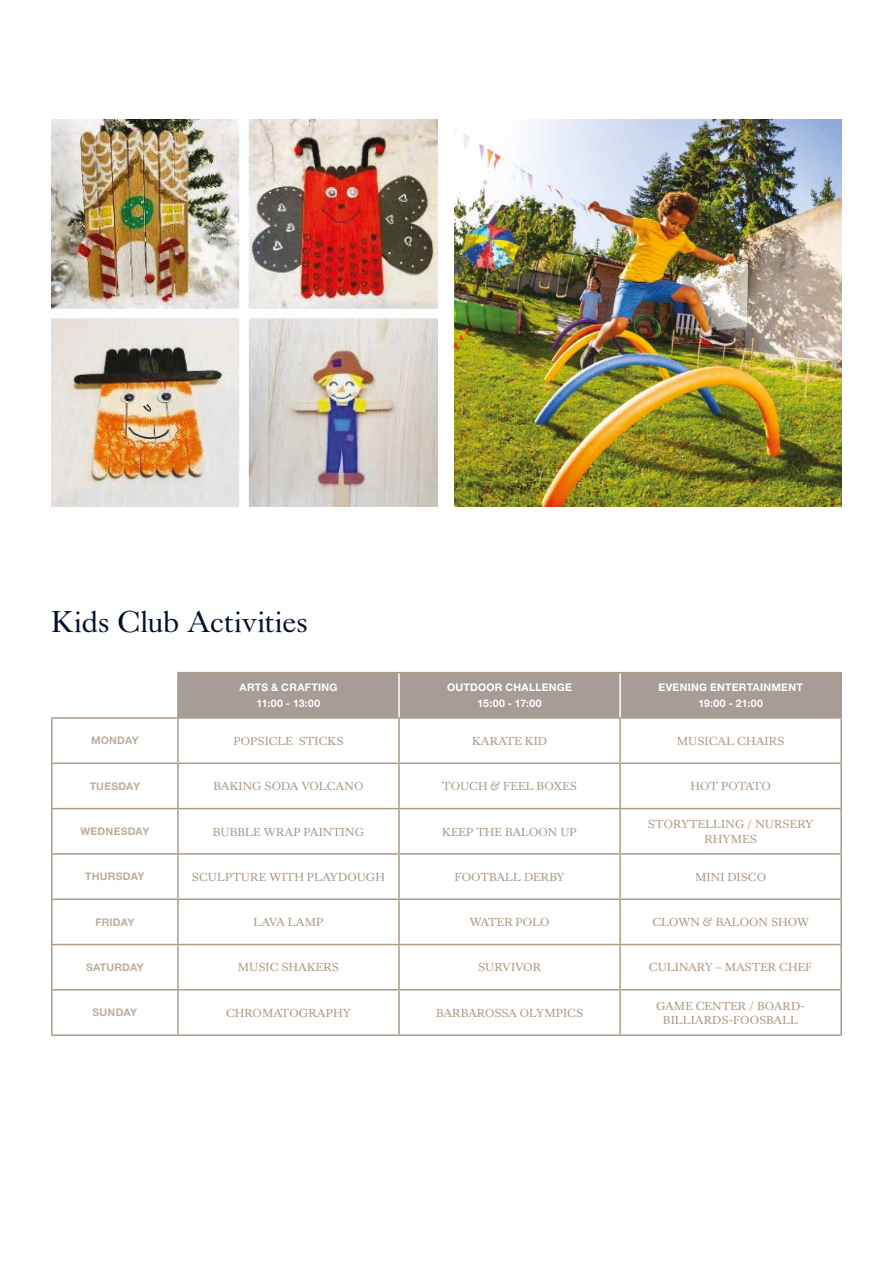
<style>
.page{position:relative;width:893px;height:1263px;background:#fff}
.page>*{position:absolute;margin:0;border:0;box-sizing:border-box;transform-origin:0 0}
.t1{font:30px "Kings Caslon Display";letter-spacing:.005em;color:#010f2a}
.t2{font:12px/14.4px "Kings Caslon";color:#ad9986;text-align:center}
.t3{font:700 10.5px/16.8px "Helvetica Neue LT Std";letter-spacing:.025em;color:#fff;text-align:center}
.t4{font:700 10.5px "Helvetica Neue LT Std";letter-spacing:.025em;color:#bdae9e}
</style>
<div class="page">
<div style="left:179px;top:673px;width:661px;height:44px;background:#a89c96"></div>
<hr style="left:51px;top:719px;width:2px;height:43px;background:#ad9986">
<hr style="left:177px;top:719px;width:2px;height:43px;background:#ad9986">
<hr style="left:398px;top:719px;width:2px;height:43px;background:#ad9986">
<hr style="left:619px;top:719px;width:2px;height:43px;background:#ad9986">
<hr style="left:840px;top:719px;width:2px;height:43px;background:#ad9986">
<hr style="left:51px;top:762px;width:127px;height:2px;background:#ad9986">
<hr style="left:51px;top:764px;width:2px;height:44px;background:#ad9986">
<hr style="left:178px;top:762px;width:221px;height:2px;background:#ad9986">
<hr style="left:177px;top:764px;width:2px;height:44px;background:#ad9986">
<hr style="left:399px;top:762px;width:221px;height:2px;background:#ad9986">
<hr style="left:398px;top:764px;width:2px;height:44px;background:#ad9986">
<hr style="left:620px;top:762px;width:222px;height:2px;background:#ad9986">
<hr style="left:619px;top:764px;width:2px;height:44px;background:#ad9986">
<hr style="left:840px;top:764px;width:2px;height:44px;background:#ad9986">
<hr style="left:51px;top:808px;width:127px;height:1px;background:#ad9986">
<hr style="left:51px;top:809px;width:2px;height:44px;background:#ad9986">
<hr style="left:178px;top:808px;width:221px;height:1px;background:#ad9986">
<hr style="left:177px;top:809px;width:2px;height:44px;background:#ad9986">
<hr style="left:399px;top:808px;width:221px;height:1px;background:#ad9986">
<hr style="left:398px;top:809px;width:2px;height:44px;background:#ad9986">
<hr style="left:620px;top:808px;width:222px;height:1px;background:#ad9986">
<hr style="left:619px;top:809px;width:2px;height:44px;background:#ad9986">
<hr style="left:840px;top:809px;width:2px;height:44px;background:#ad9986">
<hr style="left:51px;top:853px;width:127px;height:2px;background:#ad9986">
<hr style="left:51px;top:855px;width:2px;height:43px;background:#ad9986">
<hr style="left:178px;top:853px;width:221px;height:2px;background:#ad9986">
<hr style="left:177px;top:855px;width:2px;height:43px;background:#ad9986">
<hr style="left:399px;top:853px;width:221px;height:2px;background:#ad9986">
<hr style="left:398px;top:855px;width:2px;height:43px;background:#ad9986">
<hr style="left:620px;top:853px;width:222px;height:2px;background:#ad9986">
<hr style="left:619px;top:855px;width:2px;height:43px;background:#ad9986">
<hr style="left:840px;top:855px;width:2px;height:43px;background:#ad9986">
<hr style="left:51px;top:898px;width:127px;height:2px;background:#ad9986">
<hr style="left:51px;top:900px;width:2px;height:44px;background:#ad9986">
<hr style="left:178px;top:898px;width:221px;height:2px;background:#ad9986">
<hr style="left:177px;top:900px;width:2px;height:44px;background:#ad9986">
<hr style="left:399px;top:898px;width:221px;height:2px;background:#ad9986">
<hr style="left:398px;top:900px;width:2px;height:44px;background:#ad9986">
<hr style="left:620px;top:898px;width:222px;height:2px;background:#ad9986">
<hr style="left:619px;top:900px;width:2px;height:44px;background:#ad9986">
<hr style="left:840px;top:900px;width:2px;height:44px;background:#ad9986">
<hr style="left:51px;top:944px;width:127px;height:1px;background:#ad9986">
<hr style="left:51px;top:945px;width:2px;height:44px;background:#ad9986">
<hr style="left:178px;top:944px;width:221px;height:1px;background:#ad9986">
<hr style="left:177px;top:945px;width:2px;height:44px;background:#ad9986">
<hr style="left:399px;top:944px;width:221px;height:1px;background:#ad9986">
<hr style="left:398px;top:945px;width:2px;height:44px;background:#ad9986">
<hr style="left:620px;top:944px;width:222px;height:1px;background:#ad9986">
<hr style="left:619px;top:945px;width:2px;height:44px;background:#ad9986">
<hr style="left:840px;top:945px;width:2px;height:44px;background:#ad9986">
<hr style="left:51px;top:989px;width:127px;height:1px;background:#ad9986">
<hr style="left:51px;top:990px;width:2px;height:44px;background:#ad9986">
<hr style="left:178px;top:989px;width:221px;height:1px;background:#ad9986">
<hr style="left:177px;top:990px;width:2px;height:44px;background:#ad9986">
<hr style="left:399px;top:989px;width:221px;height:1px;background:#ad9986">
<hr style="left:398px;top:990px;width:2px;height:44px;background:#ad9986">
<hr style="left:620px;top:989px;width:222px;height:1px;background:#ad9986">
<hr style="left:619px;top:990px;width:2px;height:44px;background:#ad9986">
<hr style="left:840px;top:990px;width:2px;height:44px;background:#ad9986">
<hr style="left:51px;top:1034px;width:127px;height:2px;background:#ad9986">
<hr style="left:178px;top:1034px;width:221px;height:2px;background:#ad9986">
<hr style="left:399px;top:1034px;width:221px;height:2px;background:#ad9986">
<hr style="left:620px;top:1034px;width:222px;height:2px;background:#ad9986">
<hr style="left:177px;top:672px;width:222px;height:1px;background:#ad9986">
<hr style="left:399px;top:672px;width:221px;height:1px;background:#ad9986">
<hr style="left:620px;top:672px;width:222px;height:1px;background:#ad9986">
<hr style="left:840px;top:673px;width:2px;height:44px;background:#ad9986">
<hr style="left:178px;top:717px;width:221px;height:2px;background:#ad9986">
<hr style="left:399px;top:717px;width:221px;height:2px;background:#ad9986">
<hr style="left:620px;top:717px;width:222px;height:2px;background:#ad9986">
<hr style="left:398px;top:673px;width:2px;height:44px;background:#fff">
<hr style="left:619px;top:673px;width:2px;height:44px;background:#fff">
<hr style="left:177px;top:673px;width:2px;height:44px;background:#ad9986">
<hr style="left:51px;top:717px;width:127px;height:2px;background:#ad9986">
<img style="left:454px;top:119px;width:388px;height:387px">
<img style="left:51px;top:119px;width:387px;height:387px">
<h1 class="t1" style="left:51px;top:604px;width:258px">Kids Club Activities</h1>
<p class="t3" style="left:240px;top:678px;width:99px">ARTS &amp; CRAFTING<br>11:00 - 13:00</p>
<p class="t3" style="left:447px;top:678px;width:126px">OUTDOOR CHALLENGE<br>15:00 - 17:00</p>
<p class="t3" style="left:658px;top:678px;width:146px">EVENING ENTERTAINMENT<br>19:00 - 21:00</p>
<p class="t4" style="left:91px;top:734px;width:49px">MONDAY</p>
<p class="t2" style="left:233px;top:734px;width:111px">POPSICLE STICKS</p>
<p class="t2" style="left:472px;top:734px;width:77px">KARATE KID</p>
<p class="t2" style="left:677px;top:734px;width:109px">MUSICAL CHAIRS</p>
<p class="t4" style="left:90px;top:779px;width:52px">TUESDAY</p>
<p class="t2" style="left:214px;top:779px;width:151px">BAKING SODA VOLCANO</p>
<p class="t2" style="left:442px;top:779px;width:136px">TOUCH &amp; FEEL BOXES</p>
<p class="t2" style="left:691px;top:779px;width:82px">HOT POTATO</p>
<p class="t4" style="left:80px;top:825px;width:71px">WEDNESDAY</p>
<p class="t2" style="left:213px;top:824px;width:153px">BUBBLE WRAP PAINTING</p>
<p class="t2" style="left:442px;top:824px;width:136px">KEEP THE BALOON UP</p>
<p class="t2" style="left:648px;top:817px;width:167px">STORYTELLING / NURSERY<br>RHYMES</p>
<p class="t4" style="left:85px;top:870px;width:61px">THURSDAY</p>
<p class="t2" style="left:192px;top:870px;width:195px">SCULPTURE WITH PLAYDOUGH</p>
<p class="t2" style="left:455px;top:870px;width:112px">FOOTBALL DERBY</p>
<p class="t2" style="left:695px;top:870px;width:72px">MINI DISCO</p>
<p class="t4" style="left:95px;top:915px;width:41px">FRIDAY</p>
<p class="t2" style="left:253px;top:915px;width:71px">LAVA LAMP</p>
<p class="t2" style="left:469px;top:915px;width:82px">WATER POLO</p>
<p class="t2" style="left:652px;top:915px;width:158px">CLOWN &amp; BALOON SHOW</p>
<p class="t4" style="left:86px;top:961px;width:59px">SATURDAY</p>
<p class="t2" style="left:238px;top:960px;width:103px">MUSIC SHAKERS</p>
<p class="t2" style="left:478px;top:960px;width:65px">SURVIVOR</p>
<p class="t2" style="left:649px;top:960px;width:165px">CULINARY – MASTER CHEF</p>
<p class="t4" style="left:93px;top:1006px;width:46px">SUNDAY</p>
<p class="t2" style="left:226px;top:1005px;width:126px">CHROMATOGRAPHY</p>
<p class="t2" style="left:436px;top:1005px;width:149px">BARBAROSSA OLYMPICS</p>
<p class="t2" style="left:656px;top:998px;width:150px">GAME CENTER / BOARD-<br>BILLIARDS-FOOSBALL</p>
</div>
